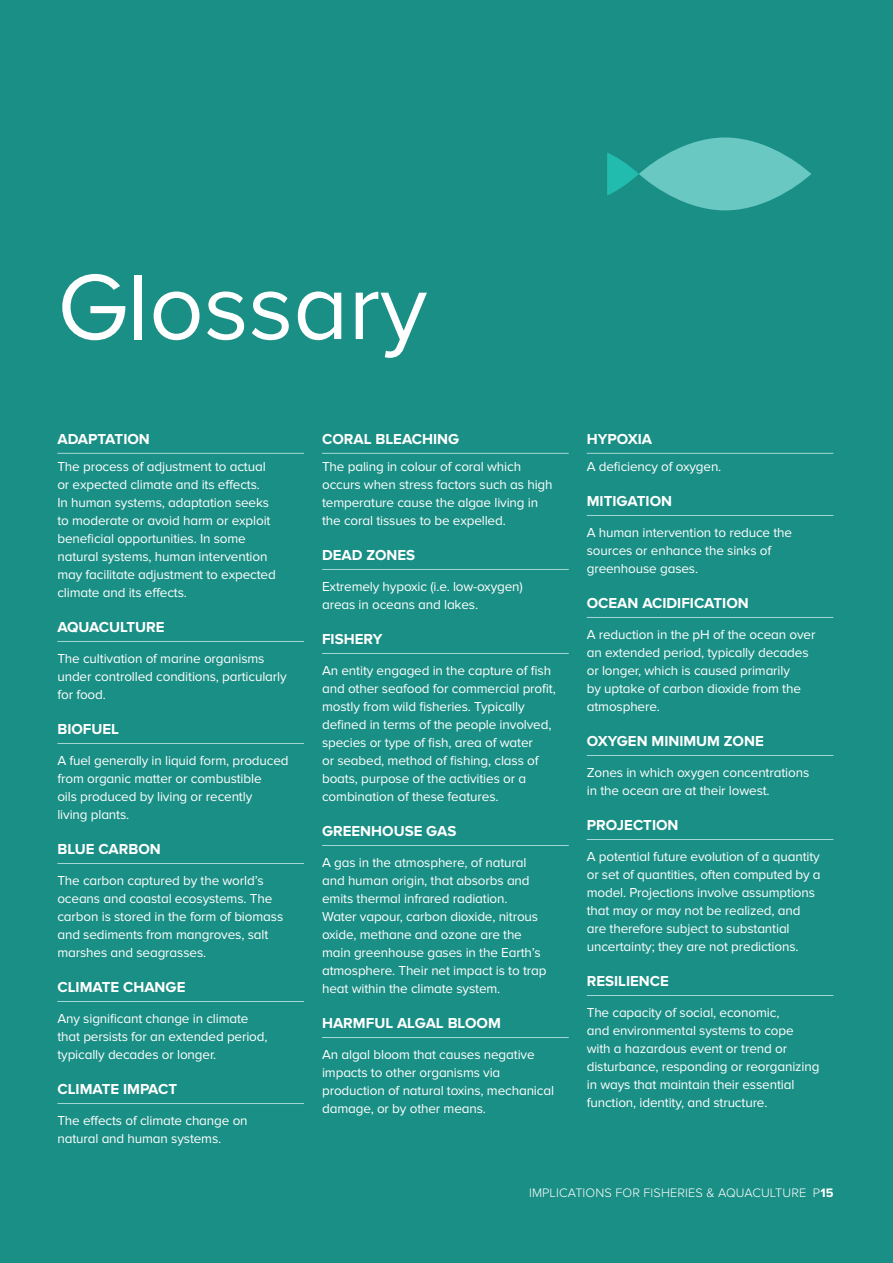
<style>
.page{position:relative;width:893px;height:1263px;background:#1a8f85}
.page>*{position:absolute;margin:0;border:0;box-sizing:border-box;transform-origin:0 0}
.t1{font:96px "Proxima Nova";color:#fff}
.t2{font:700 15px "Proxima Nova";color:#fff}
.t3{font:13.5px/18px "Proxima Nova";letter-spacing:-.01em;color:#fff}
.t4{font:300 12.75px "Proxima Nova";letter-spacing:.01em;color:#fff}
.s1{font-weight:700}
</style>
<div class="page">
<svg style="left:639px;top:137px;width:172px;height:73px;background:#5dbfb9"></svg>
<svg style="left:607px;top:152px;width:32px;height:43px"></svg>
<hr style="left:57px;top:453px;width:247px;height:1px;background:#a3d9d4">
<hr style="left:57px;top:641px;width:247px;height:1px;background:#a3d9d4">
<hr style="left:57px;top:743px;width:247px;height:1px;background:#a3d9d4">
<hr style="left:57px;top:863px;width:247px;height:1px;background:#a3d9d4">
<hr style="left:57px;top:1001px;width:247px;height:1px;background:#a3d9d4">
<hr style="left:57px;top:1103px;width:247px;height:1px;background:#a3d9d4">
<hr style="left:322px;top:453px;width:247px;height:1px;background:#a3d9d4">
<hr style="left:322px;top:569px;width:247px;height:1px;background:#a3d9d4">
<hr style="left:322px;top:653px;width:247px;height:1px;background:#a3d9d4">
<hr style="left:322px;top:845px;width:247px;height:1px;background:#a3d9d4">
<hr style="left:322px;top:1037px;width:247px;height:1px;background:#a3d9d4">
<hr style="left:587px;top:453px;width:246px;height:1px;background:#a3d9d4">
<hr style="left:587px;top:515px;width:246px;height:1px;background:#a3d9d4">
<hr style="left:587px;top:617px;width:246px;height:1px;background:#a3d9d4">
<hr style="left:587px;top:755px;width:246px;height:1px;background:#a3d9d4">
<hr style="left:587px;top:839px;width:246px;height:1px;background:#a3d9d4">
<hr style="left:587px;top:995px;width:246px;height:1px;background:#a3d9d4">
<h1 class="t1" style="left:57px;top:252px;width:371px">Glossary</h1>
<p class="t2" style="left:57px;top:430px;width:50px">ADAPTATION</p>
<p class="t3" style="left:57px;top:458px;width:220px">The process of adjustment to actual or expected climate and its effects.<br>In human systems, adaptation seeks to moderate or avoid harm or exploit beneficial opportunities. In some natural systems, human intervention may facilitate adjustment to expected climate and its effects.</p>
<p class="t2" style="left:57px;top:618px;width:62px">AQUACULTURE</p>
<p class="t3" style="left:57px;top:650px;width:231px">The cultivation of marine organisms under controlled conditions, particularly for food.</p>
<p class="t2" style="left:57px;top:720px;width:44px">BIOFUEL</p>
<p class="t3" style="left:57px;top:752px;width:233px">A fuel generally in liquid form, produced from organic matter or combustible<br>oils produced by living or recently<br>living plants.</p>
<p class="t2" style="left:57px;top:840px;width:20px">BLUE</p>
<p class="t2" style="left:98px;top:840px;width:52px">CARBON</p>
<p class="t3" style="left:57px;top:872px;width:227px">The carbon captured by the world’s oceans and coastal ecosystems. The carbon is stored in the form of biomass and sediments from mangroves, salt marshes and seagrasses.</p>
<p class="t2" style="left:57px;top:978px;width:20px">CLIMATE</p>
<p class="t2" style="left:123px;top:978px;width:62px">CHANGE</p>
<p class="t3" style="left:57px;top:1010px;width:212px">Any significant change in climate that persists for an extended period, typically decades or longer.</p>
<p class="t2" style="left:57px;top:1080px;width:20px">CLIMATE</p>
<p class="t2" style="left:123px;top:1080px;width:55px">IM PACT</p>
<p class="t3" style="left:57px;top:1112px;width:192px">The effects of climate change on natural and human systems.</p>
<p class="t2" style="left:322px;top:430px;width:21px">CORAL</p>
<p class="t2" style="left:375px;top:430px;width:85px">BLEACHING</p>
<p class="t3" style="left:322px;top:458px;width:232px">The paling in colour of coral which occurs when stress factors such as high temperature cause the algae living in the coral tissues to be expelled.</p>
<p class="t2" style="left:322px;top:546px;width:62px">DEAD ZONES</p>
<p class="t3" style="left:322px;top:578px;width:202px">Extremely hypoxic (i.e. low-oxygen) areas in oceans and lakes.</p>
<p class="t2" style="left:322px;top:630px;width:41px">FISHERY</p>
<p class="t3" style="left:322px;top:662px;width:235px">An entity engaged in the capture of fish and other seafood for commercial profit, mostly from wild fisheries. Typically defined in terms of the people involved, species or type of fish, area of water<br>or seabed, method of fishing, class of boats, purpose of the activities or a combination of these features.</p>
<p class="t2" style="left:322px;top:822px;width:22px">GREEN</p>
<p class="t2" style="left:371px;top:822px;width:22px">HOUSE</p>
<p class="t2" style="left:426px;top:822px;width:19px">GAS</p>
<p class="t3" style="left:322px;top:854px;width:226px">A gas in the atmosphere, of natural and human origin, that absorbs and emits thermal infrared radiation.<br>Water vapour, carbon dioxide, nitrous oxide, methane and ozone are the main greenhouse gases in the Earth’s atmosphere. Their net impact is to trap heat within the climate system.</p>
<p class="t2" style="left:322px;top:1014px;width:23px">HARM</p>
<p class="t2" style="left:366px;top:1014px;width:102px">FUL ALGAL BLOOM</p>
<p class="t3" style="left:322px;top:1046px;width:233px">An algal bloom that causes negative impacts to other organisms via production of natural toxins, mechanical damage, or by other means.</p>
<p class="t2" style="left:587px;top:430px;width:57px">HYPOXIA</p>
<p class="t3" style="left:587px;top:458px;width:136px">A deficiency of oxygen.</p>
<p class="t2" style="left:587px;top:492px;width:8px">MITI</p>
<p class="t2" style="left:616px;top:492px;width:20px">GATION</p>
<p class="t3" style="left:587px;top:524px;width:207px">A human intervention to reduce the sources or enhance the sinks of greenhouse gases.</p>
<p class="t2" style="left:587px;top:594px;width:33px">OCEAN</p>
<p class="t2" style="left:642px;top:594px;width:71px">ACIDIFICATION</p>
<p class="t3" style="left:587px;top:626px;width:230px">A reduction in the pH of the ocean over an extended period, typically decades or longer, which is caused primarily<br>by uptake of carbon dioxide from the atmosphere.</p>
<p class="t2" style="left:587px;top:732px;width:76px">OXYGEN MINIMUM</p>
<p class="t2" style="left:724px;top:732px;width:18px">ZONE</p>
<p class="t3" style="left:587px;top:764px;width:224px">Zones in which oxygen concentrations in the ocean are at their lowest.</p>
<p class="t2" style="left:587px;top:816px;width:65px">PROJECTION</p>
<p class="t3" style="left:587px;top:848px;width:235px">A potential future evolution of a quantity or set of quantities, often computed by a model. Projections involve assumptions that may or may not be realized, and are therefore subject to substantial uncertainty; they are not predictions.</p>
<p class="t2" style="left:587px;top:972px;width:9px">RESILIEN</p>
<p class="t2" style="left:650px;top:972px;width:16px">CE</p>
<p class="t3" style="left:587px;top:1004px;width:234px">The capacity of social, economic,<br>and environmental systems to cope with a hazardous event or trend or disturbance, responding or reorganizing in ways that maintain their essential function, identity, and structure.</p>
<p class="t4" style="left:529px;top:1185px;width:306px">IMPLICATIONS FOR FISHERI ES &amp; AQUACULTURE P<span class="s1">15</span></p>
</div>
